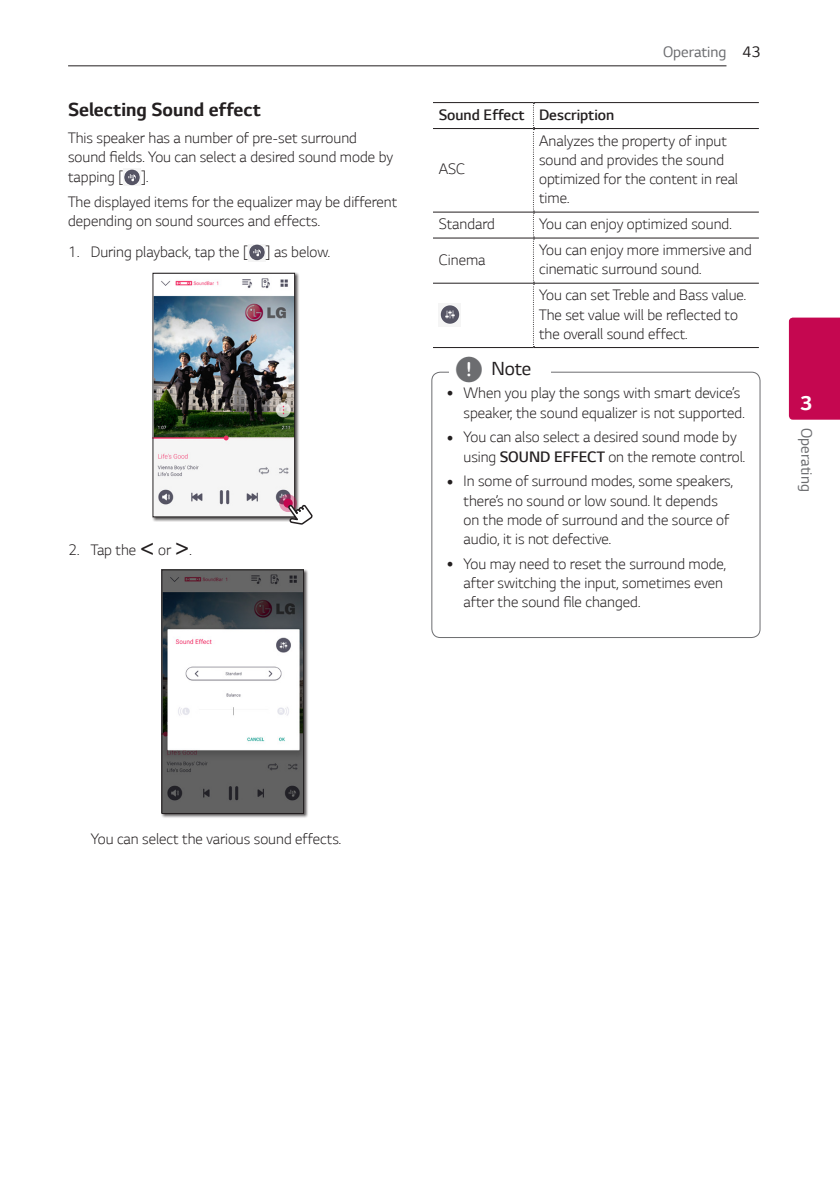
<style>
.page{position:relative;width:840px;height:1191px;background:#fff}
.page>*{position:absolute;margin:0;border:0;box-sizing:border-box;transform-origin:0 0}
.t1{font:700 21px "LG Smart";color:#fff}
.Title_3{font:700 20px "LG Smart";color:#231f20}
.t2{font:20px "LG Smart";color:#231f20}
.Content_text_Light{font:300 16px/19.2px "LG Smart";color:#231f20}
.Content_text_Num{font:300 16px "LG Smart";color:#231f20}
.Content_text_Light-2{font:300 16px "LG Smart";color:#231f20}
.t3{font:16px "LG Smart";color:#6c6d70}
.s1{font-family:"UPSYS Common";font-weight:400}
.s2{color:#231f20}
.s3{font-family:"UPSYS Common";font-size:30px;color:#6c6d70}
.s4{font-style:inherit}
</style>
<div class="page">
<hr style="left:68px;top:65px;width:658px;height:1px;background:#231f20">
<div style="left:788px;top:317px;width:51px;height:103px;background:#c50750"></div>
<img style="left:124px;top:169px;width:16px;height:16px">
<img style="left:249px;top:244px;width:16px;height:17px">
<div style="left:152px;top:272px;width:147px;height:249px;background:#231f20;opacity:.75"></div>
<img style="left:155px;top:275px;width:137px;height:240px">
<svg style="left:279px;top:494px;width:18px;height:18px"></svg>
<svg style="left:283px;top:498px;width:9px;height:10px"></svg>
<svg style="left:286px;top:503px;width:27px;height:22px"></svg>
<div style="left:161px;top:569px;width:147px;height:249px;background:#231f20;opacity:.75"></div>
<img style="left:164px;top:572px;width:137px;height:239px">
<div style="left:162px;top:570px;width:141px;height:243px;border:1px solid #231f20"></div>
<hr style="left:433px;top:102px;width:100px;height:1px;background:#231f20">
<hr style="left:533px;top:102px;width:225px;height:1px;background:#231f20">
<hr style="left:433px;top:128px;width:100px;height:1px;background:#231f20">
<hr style="left:533px;top:128px;width:225px;height:1px;background:#231f20">
<hr style="left:433px;top:212px;width:100px;height:1px;background:#231f20">
<hr style="left:533px;top:212px;width:225px;height:1px;background:#231f20">
<hr style="left:433px;top:237px;width:100px;height:1px;background:#231f20">
<hr style="left:533px;top:237px;width:225px;height:1px;background:#231f20">
<hr style="left:433px;top:283px;width:100px;height:1px;background:#231f20">
<hr style="left:533px;top:283px;width:225px;height:1px;background:#231f20">
<hr style="left:433px;top:347px;width:100px;height:1px;background:#231f20">
<hr style="left:533px;top:347px;width:225px;height:1px;background:#231f20">
<svg style="left:532px;top:103px;width:2px;height:244px"></svg>
<img style="left:440px;top:305px;width:20px;height:19px">
<div style="left:431px;top:372px;width:329px;height:266px;border:1px solid #6c6d70;border-radius:9px"></div>
<div style="left:449px;top:366px;width:102px;height:19px;background:#fff"></div>
<p class="Title_3" style="left:68px;top:98px;width:194px">Selecting Sound effect</p>
<p class="Content_text_Light" style="left:68px;top:128px;width:326px">This speaker has a number of pre-set surround sound fields. You can select a desired sound mode by tapping [ ].</p>
<p class="Content_text_Light" style="left:68px;top:192px;width:330px">The displayed items for the equalizer may be different depending on sound sources and effects.</p>
<p class="Content_text_Num" style="left:68px;top:243px;width:263px">1. During playback, tap the [ ] as below.</p>
<p class="Content_text_Num" style="left:68px;top:540px;width:125px">2. Tap the <span class="s1">A</span> or <span class="s1">D</span>.</p>
<p class="Content_text_Light-2" style="left:438px;top:105px;width:87px">Sound Effect</p>
<p class="Content_text_Light-2" style="left:539px;top:105px;width:77px">Description</p>
<p class="t3" style="left:662px;top:42px;width:99px">Operating <span class="s2">43</span></p>
<p class="Content_text_Num" style="left:438px;top:160px;width:28px">ASC</p>
<p class="Content_text_Light" style="left:539px;top:131px;width:200px">Analyzes the property of input sound and provides the sound optimized for the content in real time.</p>
<p class="Content_text_Num" style="left:438px;top:215px;width:58px">Standard</p>
<p class="Content_text_Light" style="left:539px;top:214px;width:194px">You can enjoy optimized sound.</p>
<p class="Content_text_Num" style="left:438px;top:250px;width:48px">Cinema</p>
<p class="Content_text_Light" style="left:539px;top:240px;width:214px">You can enjoy more immersive and cinematic surround sound.</p>
<p class="Content_text_Light" style="left:539px;top:285px;width:208px">You can set Treble and Bass value.<br>The set value will be reflected to the overall sound effect.</p>
<p class="t2" style="left:454px;top:357px;width:78px"><span class="s3">,</span> Note</p>
<p class="Content_text_Light" style="left:463px;top:383px;width:282px">When you play the songs with smart device’s speaker, the sound equalizer is not supported.</p>
<p class="Content_text_Light" style="left:463px;top:427px;width:283px">You can also select a desired sound mode by using <span class="s4">SOUND EFFECT</span> on the remote control.</p>
<p class="Content_text_Light" style="left:463px;top:471px;width:271px">In some of surround modes, some speakers, there’s no sound or low sound. It depends on the mode of surround and the source of audio, it is not defective.</p>
<p class="Content_text_Light" style="left:463px;top:554px;width:264px">You may need to reset the surround mode, after switching the input, sometimes even after the sound file changed.</p>
<h1 class="t1" style="left:799px;top:390px;width:13px">3</h1>
<p class="t3" style="left:815px;top:428px;width:65px;rotate:90deg">Operating</p>
<p class="Content_text_Num" style="left:91px;top:829px;width:252px">You can select the various sound effects.</p>
</div>
